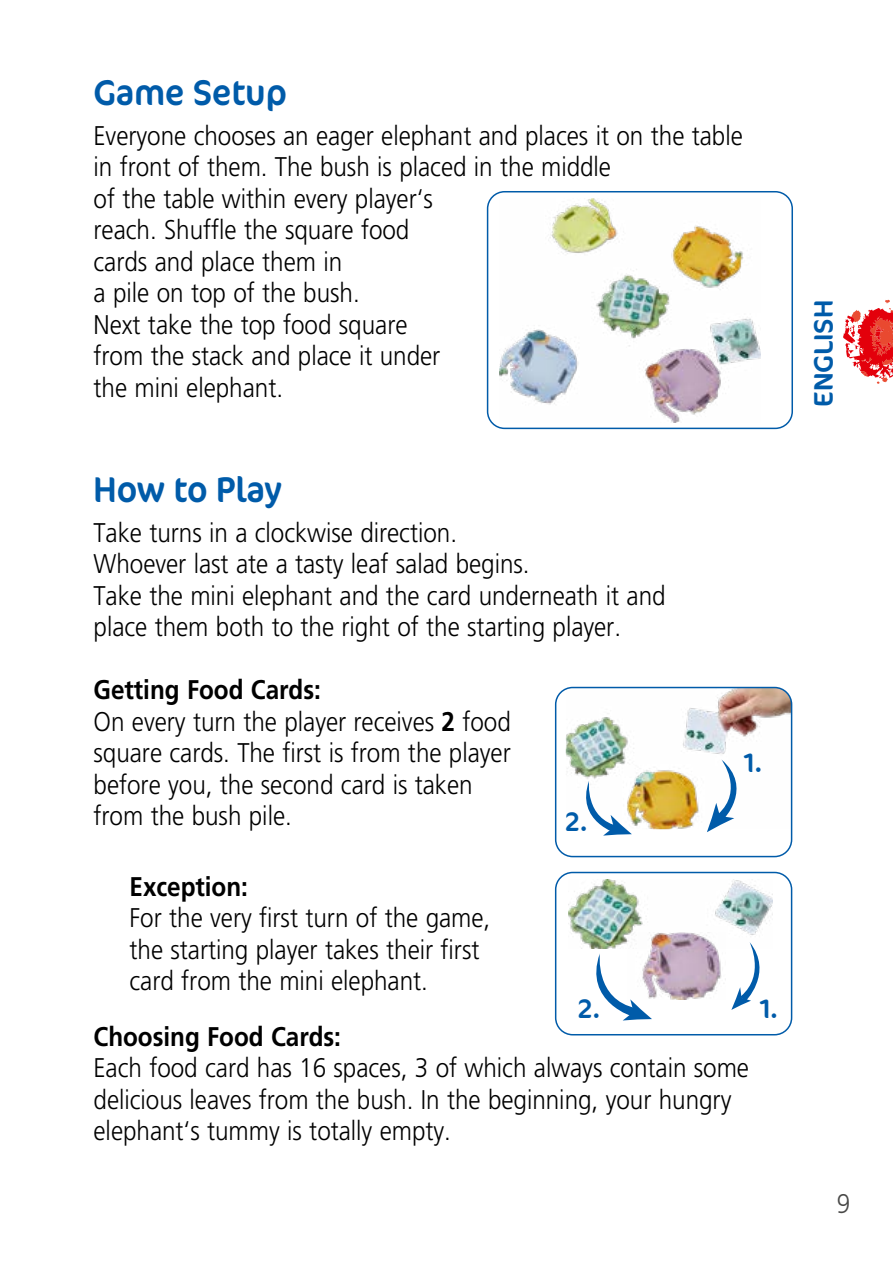
<style>
.page{position:relative;width:893px;height:1263px;background:#fff}
.page>*{position:absolute;margin:0;border:0;box-sizing:border-box;transform-origin:0 0}
.t1{font:36px "Cocon";color:#005ba9;scale:.95 1}
.t2{font:300 27px/31.5px "Frutiger LT";color:#000;scale:.9 1}
.t3{font:700 27px "Frutiger LT";color:#000;scale:.9 1}
.t4{font:27px "Cocon";color:#005ba9;scale:.95 1}
.t5{font:27px "Cocon";color:#005ba9}
.t6{font:300 27px "Frutiger LT";color:#484847;scale:.9 1}
.s1{font-weight:700}
</style>
<div class="page">
<svg style="left:843px;top:300px;width:50px;height:84px"></svg>
<img style="left:500px;top:199px;width:260px;height:223px">
<div style="left:487px;top:191px;width:306px;height:238px;border:2px solid #005ba9;border-radius:17px"></div>
<img style="left:566px;top:687px;width:226px;height:142px">
<div style="left:555px;top:687px;width:237px;height:170px;border:2px solid #005ba9;border-radius:17px"></div>
<svg style="left:575px;top:781px;width:57px;height:55px"></svg>
<svg style="left:707px;top:759px;width:47px;height:73px"></svg>
<img style="left:650px;top:948px;width:71px;height:51px">
<div style="left:555px;top:872px;width:237px;height:163px;border:2px solid #005ba9;border-radius:17px"></div>
<svg style="left:596px;top:953px;width:56px;height:67px"></svg>
<svg style="left:731px;top:948px;width:29px;height:62px"></svg>
<img style="left:568px;top:880px;width:205px;height:68px">
<h1 class="t1" style="left:94px;top:71px;width:205px">Game Setup</h1>
<p class="t2" style="left:94px;top:120px;width:723px">Everyone chooses an eager elephant and places it on the table in front of them. The bush is placed in the middle<br>of the table within every player‘s<br>reach. Shuffle the square food<br>cards and place them in<br>a pile on top of the bush.<br>Next take the top food square<br>from the stack and place it under<br>the mini elephant.</p>
<h1 class="t1" style="left:94px;top:468px;width:200px">How to Play</h1>
<p class="t2" style="left:94px;top:517px;width:637px">Take turns in a clockwise direction.<br>Whoever last ate a tasty leaf salad begins.<br>Take the mini elephant and the card underneath it and place them both to the right of the starting player.</p>
<p class="t2" style="left:94px;top:674px;width:465px"><span class="s1">Getting Food Cards:<br></span>On every turn the player receives <span class="s1">2</span> food square cards. The first is from the player before you, the second card is taken from the bush pile.</p>
<p class="t4" style="left:565px;top:806px;width:25px">2.</p>
<p class="t4" style="left:744px;top:747px;width:20px">1.</p>
<p class="t3" style="left:130px;top:870px;width:133px">Exception:</p>
<p class="t2" style="left:130px;top:902px;width:402px">For the very first turn of the game, the starting player takes their first card from the mini elephant.</p>
<p class="t3" style="left:94px;top:1020px;width:276px">Choosing Food Cards:</p>
<p class="t2" style="left:94px;top:1052px;width:730px">Each food card has 16 spaces, 3 of which always contain some delicious leaves from the bush. In the beginning, your hungry elephant‘s tummy is totally empty.</p>
<p class="t4" style="left:578px;top:993px;width:25px">2.</p>
<p class="t4" style="left:760px;top:993px;width:20px">1.</p>
<p class="t5" style="left:808px;top:407px;width:108px;rotate:-90deg">ENGLISH</p>
<p class="t6" style="left:837px;top:1188px;width:17px">9</p>
</div>
